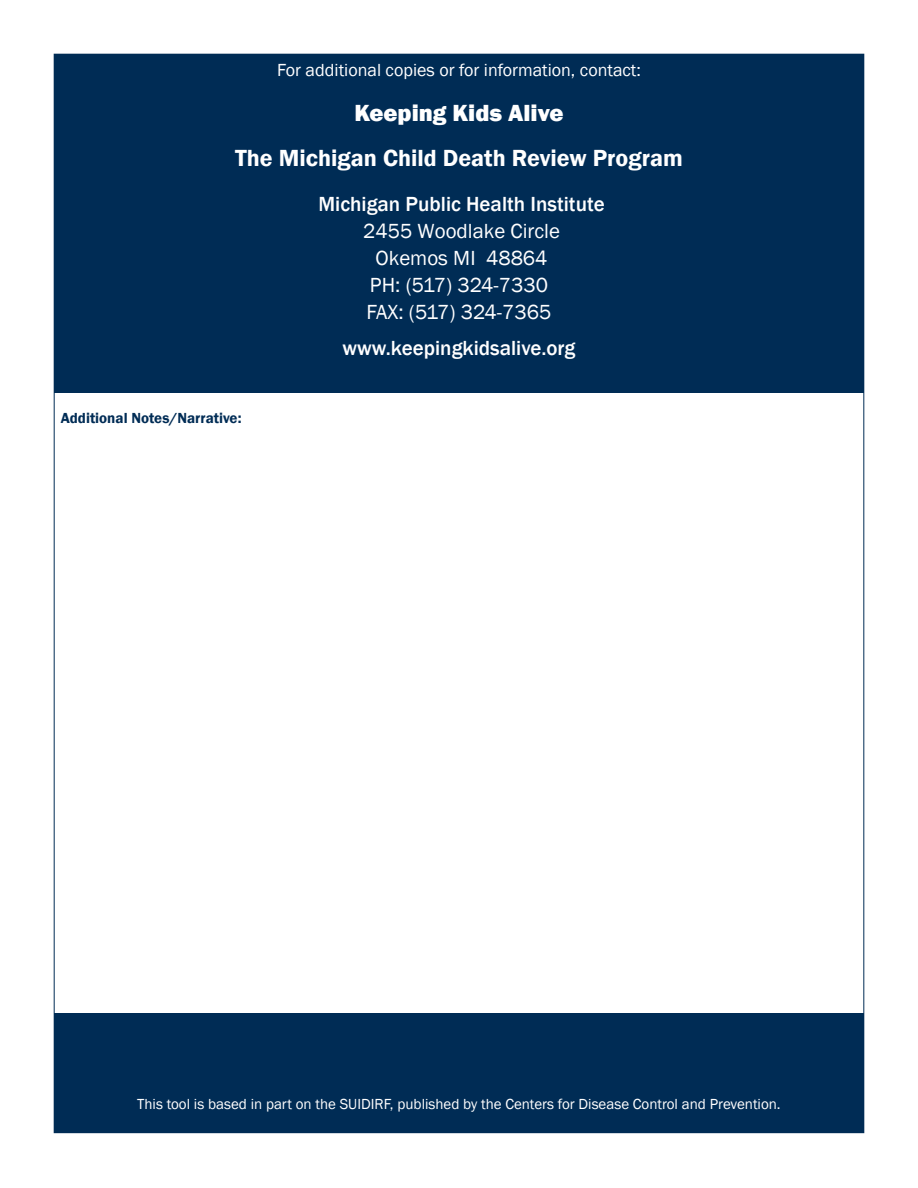
<style>
.page{position:relative;width:918px;height:1188px;background:#fff}
.page>*{position:absolute;margin:0;border:0;box-sizing:border-box;transform-origin:0 0}
.t1{font:600 24px "Franklin Gothic";color:#fff}
.t2{font:800 24px "Franklin Gothic";color:#fff}
.t3{font:21px/27px "Franklin Gothic";color:#fff;text-align:center}
.t4{font:500 21px "Franklin Gothic";color:#fff}
.t5{font:18px "Franklin Gothic";color:#fff}
.t6{font:15px "Franklin Gothic";color:#fff}
.Chapter_Headings{font:600 15px "Franklin Gothic";color:#002c55}
.s1{font-weight:500}
</style>
<div class="page">
<div style="left:54px;top:54px;width:810px;height:338px;background:#002c55"></div>
<div style="left:54px;top:1013px;width:810px;height:120px;background:#002c55"></div>
<p class="t5" style="left:277px;top:58px;width:365px">For additional copies or for information, contact:</p>
<p class="t2" style="left:354px;top:97px;width:211px">Keeping Kids Alive</p>
<p class="t1" style="left:235px;top:143px;width:449px">The Michigan Child Death Review Program</p>
<p class="t3" style="left:318px;top:191px;width:288px"><span class="s1">Michigan Public Health Institute<br></span>2455 Woodlake Circle<br>Okemos MI 48864<br>PH: (517) 324-7330<br>FAX: (517) 324-7365</p>
<p class="t4" style="left:343px;top:335px;width:235px">www.keepingkidsalive.org</p>
<p class="Chapter_Headings" style="left:61px;top:409px;width:182px">Additional Notes/Narrative:</p>
<p class="t6" style="left:137px;top:1095px;width:645px">This tool is based in part on the SUIDIRF, published by the Centers for Disease Control and Prevention.</p>
</div>
